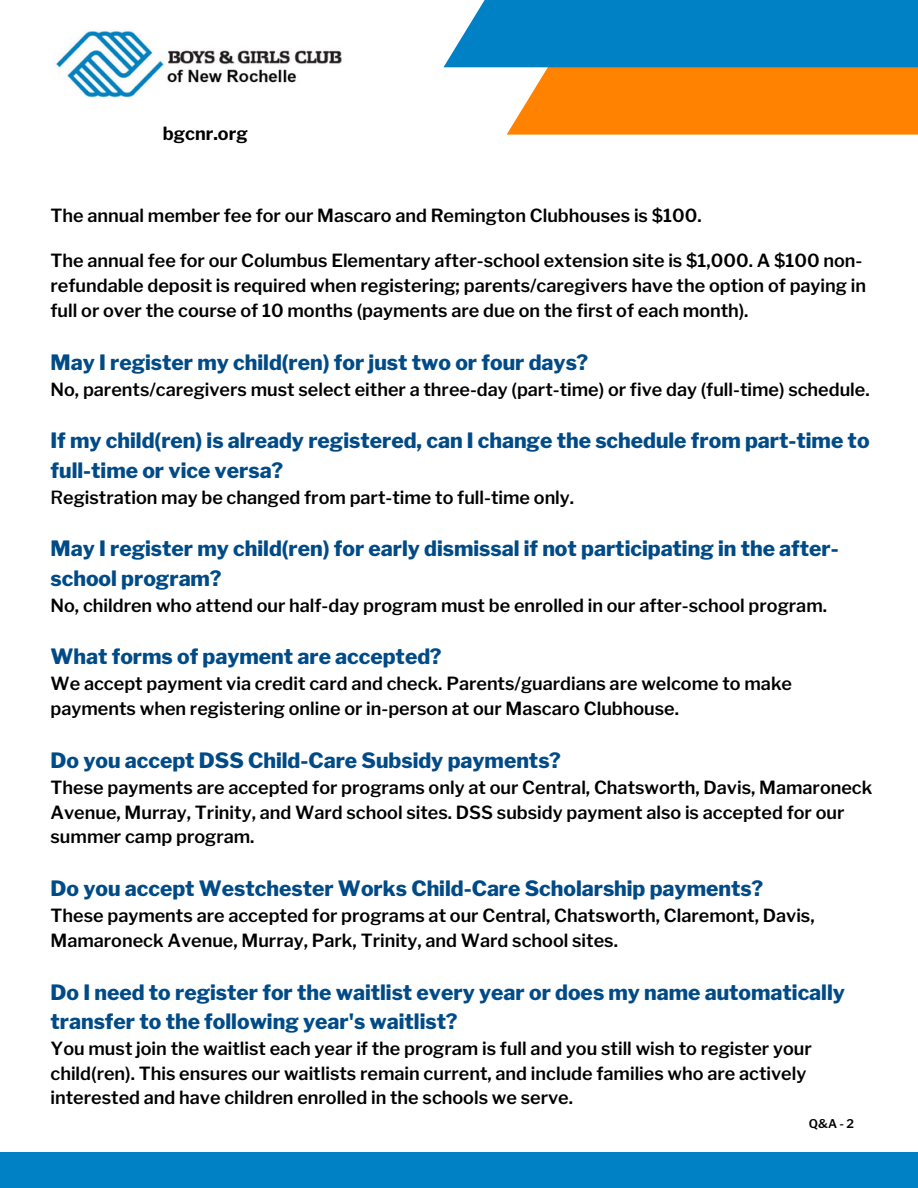
<style>
.page{position:relative;width:918px;height:1188px;background:#fff}
.page>*{position:absolute;margin:0;border:0;box-sizing:border-box;transform-origin:0 0}
.t1{font:800 21px/29.2px "Libre Franklin";color:#004b87}
.t2{font:600 18px/24.8px "Libre Franklin";color:#000}
.t3{font:700 18px "Libre Franklin";color:#000}
.t4{font:600 12px "Libre Franklin";color:#000}
.s1{font-weight:500}
</style>
<div class="page">
<div style="left:0;top:1152px;width:918px;height:36px;background:#0081c6"></div>
<img style="left:56px;top:30px;width:286px;height:68px">
<div style="left:507px;top:67px;width:411px;height:67px;background:#ff8200"></div>
<div style="left:443px;top:0;width:475px;height:67px;background:#0081c6"></div>
<h2 class="t3" style="left:163px;top:123px;width:87px">bgcnr.org</h2>
<p class="t2" style="left:51px;top:203px;width:653px">The annual member fee for our Mascaro and Remington Clubhouses is $100.</p>
<p class="t2" style="left:51px;top:248px;width:817px">The annual fee for our Columbus Elementary after-school extension site is $1,000. A $100 non&shy;refundable deposit is required when registering; parents/caregivers have the option of paying in full or over the course of 10 months (payments are due on the first of each month).</p>
<h2 class="t1" style="left:51px;top:348px;width:539px">May I register my child(ren) for just two or four days?</h2>
<h2 class="t2" style="left:51px;top:377px;width:821px">No, parents/caregivers must select either a three-day (part-time) or five day (full-time) schedule.</h2>
<h2 class="t1" style="left:51px;top:426px;width:821px">If my child(ren) is already registered, can I change the schedule from part-time to full-time or vice versa?</h2>
<h2 class="t2" style="left:51px;top:485px;width:525px"><span class="s1">R</span>egistration may be changed from part-time to full-time only.</h2>
<h2 class="t1" style="left:51px;top:534px;width:790px">May I register my child(ren) for early dismissal if not participating in the after&shy;school program?</h2>
<h2 class="t2" style="left:51px;top:593px;width:778px">No, children who attend our half-day program must be enrolled in our after-school program.</h2>
<h1 class="t1" style="left:51px;top:642px;width:393px">What forms of payment are accepted?</h1>
<h1 class="t2" style="left:51px;top:671px;width:743px">We accept payment via credit card and check. Parents/guardians are welcome to make payments when registering online or in-person at our Mascaro Clubhouse.</h1>
<h1 class="t1" style="left:51px;top:746px;width:512px">Do you accept DSS Child-Care Subsidy payments?</h1>
<h1 class="t2" style="left:51px;top:775px;width:823px">These payments are accepted for programs only at our Central, Chatsworth, Davis, Mamaroneck<br>Avenue, Murray, Trinity, and Ward school sites. DSS subsidy payment also is accepted for our summer camp program.</h1>
<h2 class="t1" style="left:51px;top:874px;width:714px">Do you accept Westchester Works Child-Care Scholarship payments?</h2>
<h2 class="t2" style="left:51px;top:903px;width:766px">These payments are accepted for programs at our Central, Chatsworth, Claremont, Davis,<br>Mamaroneck Avenue, Murray, Park, Trinity, and Ward school sites.</h2>
<h2 class="t1" style="left:51px;top:978px;width:796px">Do I need to register for the waitlist every year or does my name automatically transfer to the following year's waitlist?</h2>
<h2 class="t2" style="left:51px;top:1036px;width:763px">You must join the waitlist each year if the program is full and you still wish to register your child(ren). This ensures our waitlists remain current, and include families who are actively interested and have children enrolled in the schools we serve.</h2>
<h2 class="t4" style="left:809px;top:1116px;width:47px">Q&amp;A-2</h2>
</div>
